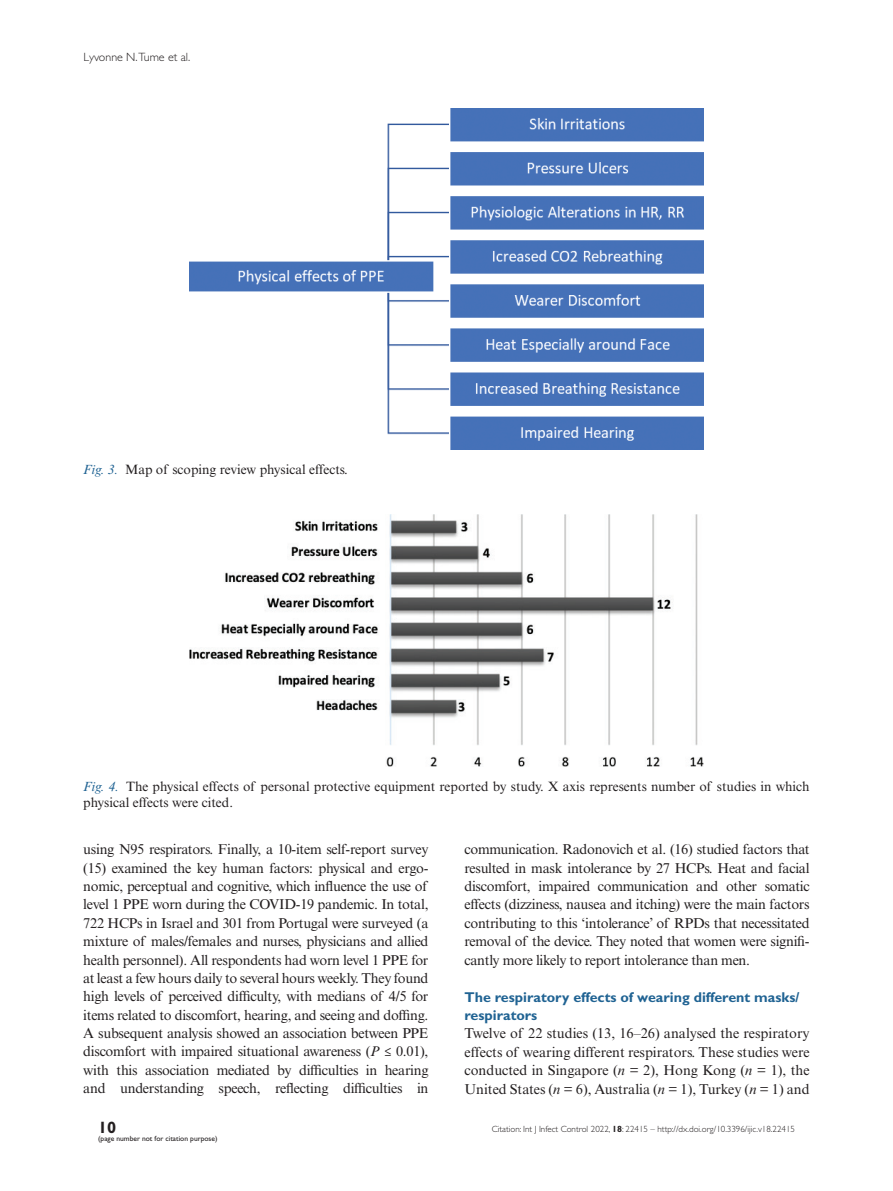
<style>
.page{position:relative;width:893px;height:1191px;background:#fff}
.page>*{position:absolute;margin:0;border:0;box-sizing:border-box;transform-origin:0 0}
.t1{font:700 16.5px "Gill Sans Std";color:#231f20}
.TX{font:14.25px/18.3px "Times New Roman MT Std";letter-spacing:-.02em;color:#231f20;text-align:justify}
.t2{font:700 14.25px/18.3px "Gill Sans Std";color:#206393}
.FC{font:13.5px/15.8px "Times New Roman MT Std";color:#231f20}
.t3{font:300 12px "Gill Sans Std";color:#231f20}
.t4{font:300 9px "Gill Sans Std";color:#231f20}
.t5{font:7.5px "Gill Sans Std";color:#231f20}
.s1{font-style:italic;color:#206393}
.s2{font-style:italic}
.s3{font-weight:700}
</style>
<div class="page">
<img style="left:189px;top:514px;width:514px;height:252px">
<img style="left:189px;top:108px;width:514px;height:341px">
<p class="t3" style="left:83px;top:50px;width:108px">Lyvonne N.Tume et al.</p>
<p class="FC" style="left:83px;top:462px;width:266px"><span class="s1">Fig. 3.</span> Map of scoping review physical effects.</p>
<p class="FC" style="left:83px;top:778px;width:728px"><span class="s1">Fig. 4.</span> The physical effects of personal protective equipment reported by study. X axis represents number of studies in which physical effects were cited.</p>
<p class="TX" style="left:83px;top:840px;width:347px">using N95 respirators. Finally, a 10-item self-report survey (15) examined the key human factors: physical and ergo&shy;nomic, perceptual and cognitive, which influence the use of level 1 PPE worn during the COVID-19 pandemic. In total, 722 HCPs in Israel and 301 from Portugal were surveyed (a mixture of males/females and nurses, physicians and allied health personnel). All respondents had worn level 1 PPE for at least a few hours daily to several hours weekly. They found high levels of perceived difficulty, with medians of 4/5 for items related to discomfort, hearing, and seeing and doffing.<br>A subsequent analysis showed an association between PPE discomfort with impaired situational awareness (<span class="s2">P</span> ≤ 0.01), with this association mediated by difficulties in hearing and understanding speech, reflecting difficulties in</p>
<p class="TX" style="left:464px;top:840px;width:347px">communication. Radonovich et al. (16) studied factors that resulted in mask intolerance by 27 HCPs. Heat and facial discomfort, impaired communication and other somatic effects (dizziness, nausea and itching) were the main factors contributing to this ‘intolerance’ of RPDs that necessitated removal of the device. They noted that women were signifi&shy;cantly more likely to report intolerance than men.</p>
<h1 class="t2" style="left:464px;top:987px;width:337px">The respiratory effects of wearing different masks/ respirators</h1>
<p class="TX" style="left:464px;top:1024px;width:347px">Twelve of 22 studies (13, 16–26) analysed the respiratory effects of wearing different respirators. These studies were conducted in Singapore (<span class="s2">n</span> = 2), Hong Kong (<span class="s2">n</span> = 1), the United States (<span class="s2">n</span> = 6), Australia (<span class="s2">n</span> = 1), Turkey (<span class="s2">n</span> = 1) and</p>
<p class="t1" style="left:98px;top:1117px;width:20px">10</p>
<p class="t4" style="left:492px;top:1124px;width:305px">Citation: Int J Infect Control 2022, <span class="s3">18</span>: 22415 – http://dx.doi.org/10.3396/ijic.v18.22415</p>
<p class="t5" style="left:98px;top:1133px;width:121px">(page number not for citation purpose)</p>
</div>
